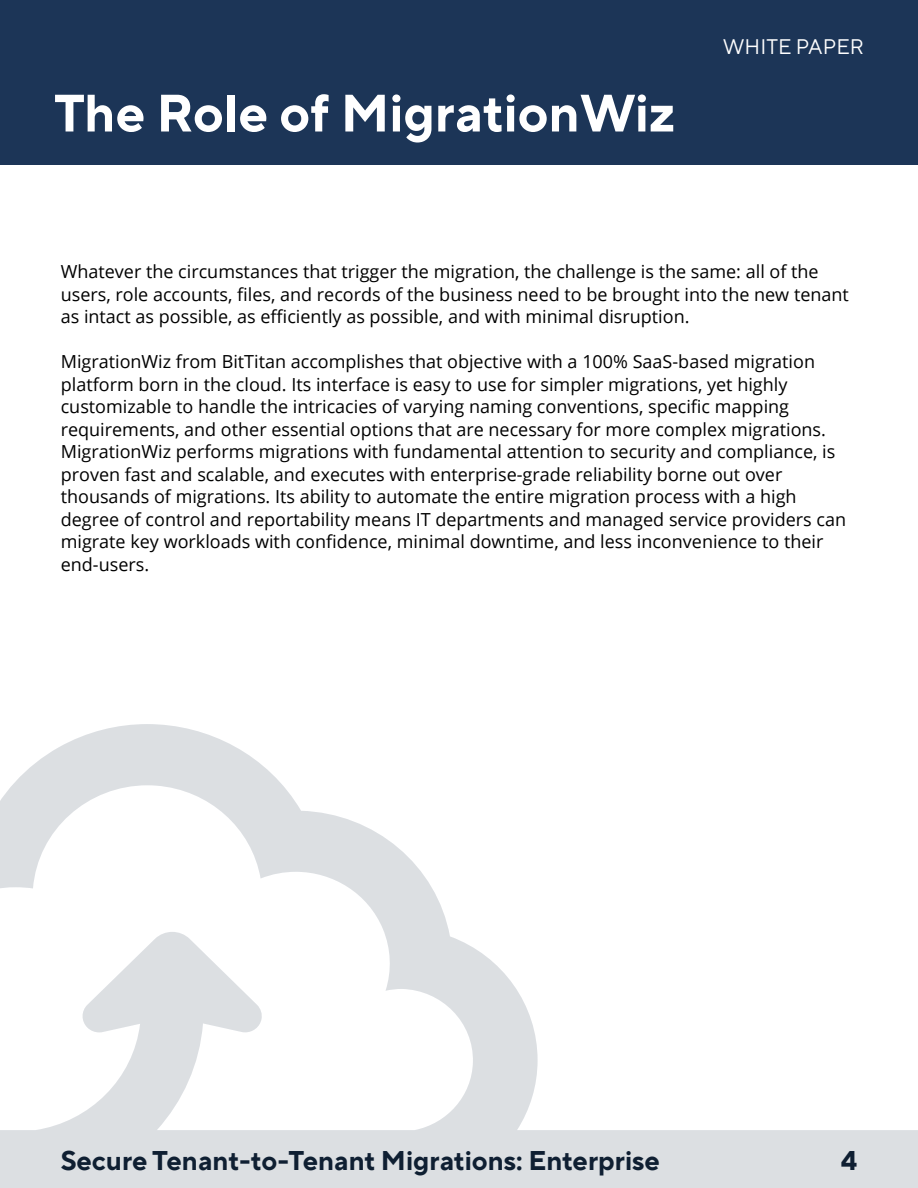
<style>
.page{position:relative;width:918px;height:1188px;background:#fff}
.page>*{position:absolute;margin:0;border:0;box-sizing:border-box;transform-origin:0 0}
.t1{font:700 52.5px "TT Norms Pro";color:#fff}
.t2{font:700 27px "TT Norms Pro";color:#0f1f32}
.t3{font:21px "TT Norms Pro";color:#fff}
.t4{font:18px/22.5px "Open Sans";color:#000101}
</style>
<div class="page">
<div style="left:0;top:0;width:918px;height:164px;background:#1c3557"></div>
<svg style="left:0;top:724px;width:918px;height:464px"></svg>
<h1 class="t1" style="left:54px;top:74px;width:623px">The Role of MigrationWiz</h1>
<p class="t3" style="left:723px;top:31px;width:143px">WHITE PAPER</p>
<p class="t4" style="left:61px;top:260px;width:790px">Whatever the circumstances that trigger the migration, the challenge is the same: all of the users, role accounts, files, and records of the business need to be brought into the new tenant as intact as possible, as efficiently as possible, and with minimal disruption.</p>
<p class="t4" style="left:61px;top:350px;width:787px">MigrationWiz from BitTitan accomplishes that objective with a 100% SaaS-based migration platform born in the cloud. Its interface is easy to use for simpler migrations, yet highly customizable to handle the intricacies of varying naming conventions, specific mapping requirements, and other essential options that are necessary for more complex migrations.<br>MigrationWiz performs migrations with fundamental attention to security and compliance, is proven fast and scalable, and executes with enterprise-grade reliability borne out over thousands of migrations. Its ability to automate the entire migration process with a high degree of control and reportability means IT departments and managed service providers can migrate key workloads with confidence, minimal downtime, and less inconvenience to their end-users.</p>
<h2 class="t2" style="left:61px;top:1141px;width:601px">Secure Tenant-to-Tenant Migrations: Enterprise</h2>
<h2 class="t2" style="left:841px;top:1141px;width:17px">4</h2>
</div>
